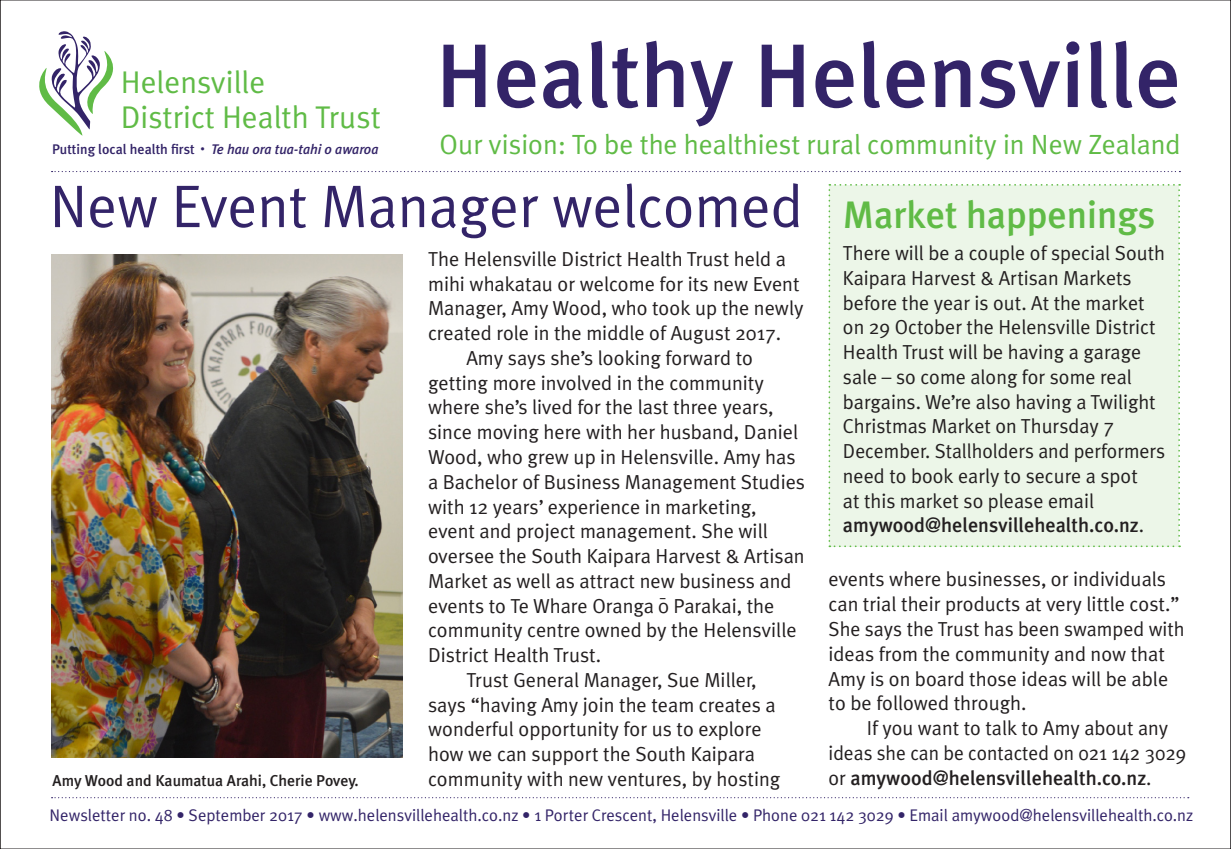
<style>
.page{position:relative;width:1231px;height:849px;background:#fff}
.page>*{position:absolute;margin:0;border:0;box-sizing:border-box;transform-origin:0 0}
.text{font:500 90px "Meta Plus";color:#332468}
.Heading{font:60.07px "Meta Plus Normal";color:#332468}
.text-2{font:500 38.25px "Meta Plus";color:#60bb46}
.t1{font:31.28px "Meta Plus Normal";color:#60bb46}
.t2{font:27.68px "Meta Plus Normal";color:#60bb46}
.text-3{font:20.25px/24.8px "Meta Plus Normal";color:#231f20}
.t3{font:16.88px "Meta Plus Normal";color:#332468}
.t4{font:500 15.75px "Meta Plus";color:#231f20}
.t5{font:500 13.95px "Meta Plus";color:#332468}
.s1{font-size:9px}
.s2{font-style:italic}
.s3{font-family:"Meta Plus";font-weight:500}
</style>
<div class="page">
<svg style="left:39px;top:31px;width:75px;height:105px"></svg>
<svg style="left:52px;top:797px;width:1137px;height:1px"></svg>
<svg style="left:52px;top:171px;width:1128px;height:1px"></svg>
<div style="left:828px;top:184px;width:352px;height:363px;background:#ecf6e8"></div>
<img style="left:52px;top:254px;width:351px;height:503px">
<p class="t1" style="left:121px;top:64px;width:146px">Helensville</p>
<p class="t1" style="left:121px;top:99px;width:261px">District Health Trust</p>
<p class="t5" style="left:52px;top:140px;width:328px">Putting local health first <span class="s1">•</span> <span class="s2">Te hau ora tua-tahi o awaroa</span></p>
<p class="text" style="left:436px;top:24px;width:747px">Healthy Helensville</p>
<p class="t2" style="left:440px;top:128px;width:742px">Our vision: To be the healthiest rural community in New Zealand</p>
<p class="Heading" style="left:50px;top:171px;width:755px">New Event Manager welcomed</p>
<p class="t4" style="left:53px;top:770px;width:308px">Amy Wood and Kaumatua Arahi, Cherie Povey.</p>
<p class="text-3" style="left:428px;top:246px;width:377px">The Helensville District Health Trust held a mihi whakatau or welcome for its new Event Manager, Amy Wood, who took up the newly created role in the middle of August 2017.</p>
<p class="text-3" style="left:428px;top:345px;width:379px;text-indent:38px">Amy says she’s looking forward to getting more involved in the community where she’s lived for the last three years, since moving here with her husband, Daniel Wood, who grew up in Helensville. Amy has a Bachelor of Business Management Studies with 12 years’ experience in marketing, event and project management. She will oversee the South Kaipara Harvest &amp; Artisan Market as well as attract new business and events to Te Whare Oranga ¯0 Parakai, the community centre owned by the Helensville District Health Trust.</p>
<p class="text-3" style="left:428px;top:667px;width:354px;text-indent:38px">Trust General Manager, Sue Miller, says “having Amy join the team creates a wonderful opportunity for us to explore how we can support the South Kaipara community with new ventures, by hosting</p>
<p class="text-2" style="left:843px;top:193px;width:314px">Market happenings</p>
<p class="text-3" style="left:843px;top:240px;width:324px">There will be a couple of special South Kaipara Harvest &amp; Artisan Markets before the year is out. At the market on 29 October the Helensville District Health Trust will be having a garage sale – so come along for some real bargains. We’re also having a Twilight Christmas Market on Thursday 7<br>December. Stallholders and performers need to book early to secure a spot<br>at this market so please email <span class="s3">amywood@helensvillehealth.co.nz</span>.</p>
<p class="text-3" style="left:828px;top:566px;width:358px">events where businesses, or individuals can trial their products at very little cost.” She says the Trust has been swamped with ideas from the community and now that Amy is on board those ideas will be able to be followed through.</p>
<p class="text-3" style="left:828px;top:715px;width:359px;text-indent:38px">If you want to talk to Amy about any ideas she can be contacted on 021 142 3029 or <span class="s3">amywood@helensvillehealth.co.nz</span>.</p>
<p class="t3" style="left:50px;top:805px;width:1145px">Newsletter no. 48 • September 2017 • www.helensvillehealth.co.nz • 1 Porter Crescent, Helensville • Phone 021 142 3029 • Email amywood@helensvillehealth.co.nz</p>
</div>
